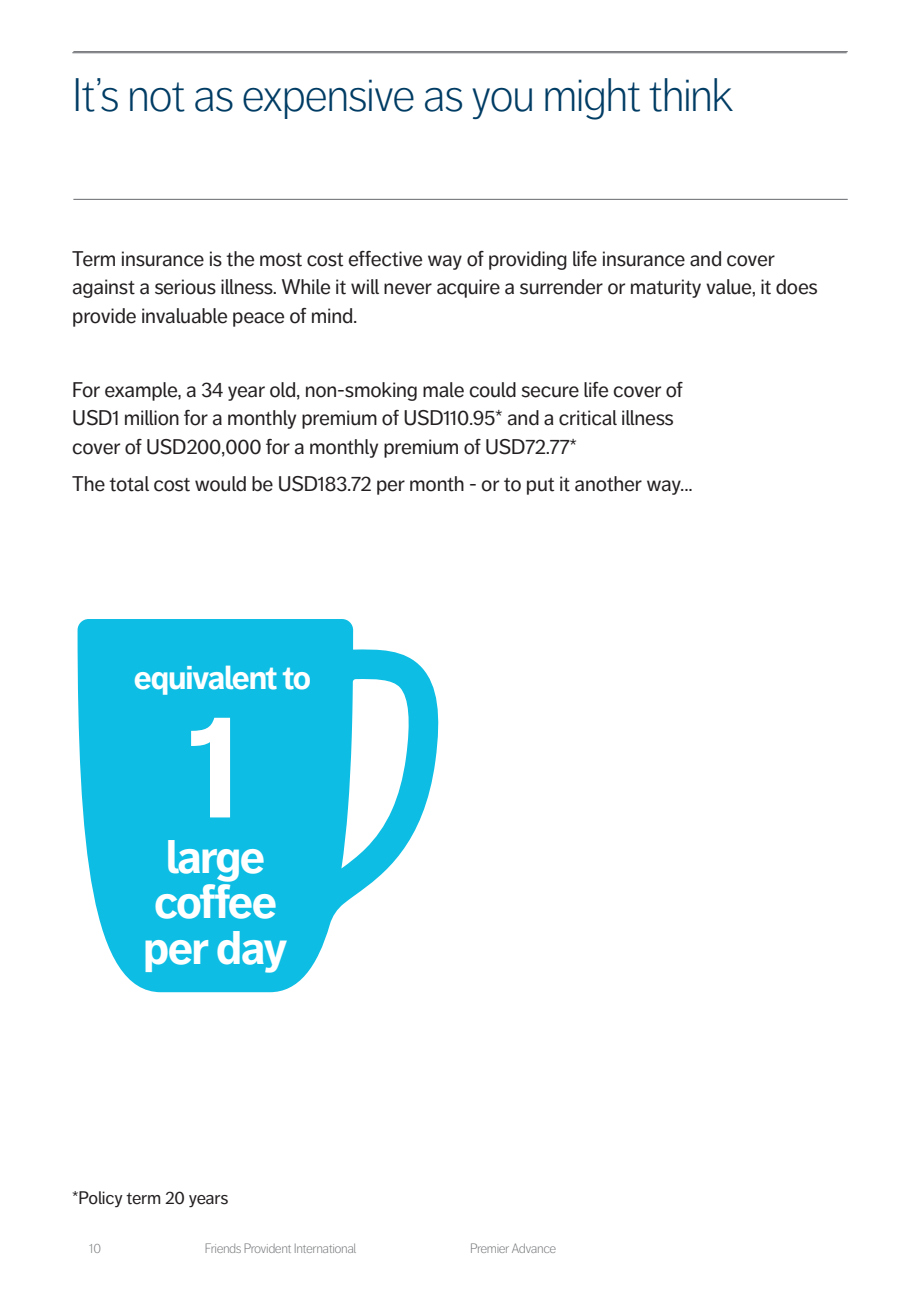
<style>
.page{position:relative;width:919px;height:1289px;background:#fff}
.page>*{position:absolute;margin:0;border:0;box-sizing:border-box;transform-origin:0 0}
.t1{font:700 148.5px "Friends Life Dagny";color:#fff}
.t2{font:700 46.65px/45px "Friends Life Dagny";letter-spacing:-.035em;color:#fff;text-align:center}
.t3{font:300 46.5px "Friends Life Dagny";letter-spacing:-.035em;color:#003c64}
.t4{font:700 33.15px "Friends Life Dagny";letter-spacing:-.035em;color:#fff}
.t5{font:21px/28.5px "Friends Life Dagny";letter-spacing:-.01em;color:#231f20}
.t6{font:18px "Friends Life Dagny";letter-spacing:-.01em;color:#231f20}
.t7{font:300 13.5px "Friends Life Dagny";letter-spacing:-.035em;color:#76787b}
</style>
<div class="page">
<hr style="left:72px;top:52px;width:774px;height:1px;background:#76787b">
<svg style="left:78px;top:619px;width:361px;height:373px;fill:#0dbde3"></svg>
<svg style="left:366px;top:809px;width:26px;height:39px"></svg>
<hr style="left:73px;top:199px;width:774px;height:1px;background:#76787b">
<hr style="left:73px;top:51px;width:774px;height:1px;background:#76787b">
<h3 class="t3" style="left:72px;top:69px;width:663px">It’s not as expensive as you might think</h3>
<p class="t5" style="left:72px;top:244px;width:747px">Term insurance is the most cost effective way of providing life insurance and cover against a serious illness. While it will never acquire a surrender or maturity value, it does provide invaluable peace of mind.</p>
<p class="t5" style="left:72px;top:375px;width:612px">For example, a 34 year old, non-smoking male could secure life cover of<br>USD1 million for a monthly premium of USD110.95* and a critical illness cover of USD200,000 for a monthly premium of USD72.77*</p>
<p class="t5" style="left:72px;top:469px;width:622px">The total cost would be USD183.72 per month - or to put it another way...</p>
<h3 class="t4" style="left:134px;top:658px;width:179px">equivalent to</h3>
<h1 class="t1" style="left:187px;top:678px;width:56px">1</h1>
<h2 class="t2" style="left:143px;top:835px;width:146px">large coffee per day</h2>
<p class="t6" style="left:72px;top:1187px;width:157px">*Policy term 20 years</p>
<p class="t7" style="left:89px;top:1240px;width:14px">10</p>
<p class="t7" style="left:205px;top:1240px;width:153px">Friends Provident International</p>
<p class="t7" style="left:470px;top:1240px;width:88px">Premier Advance</p>
</div>
